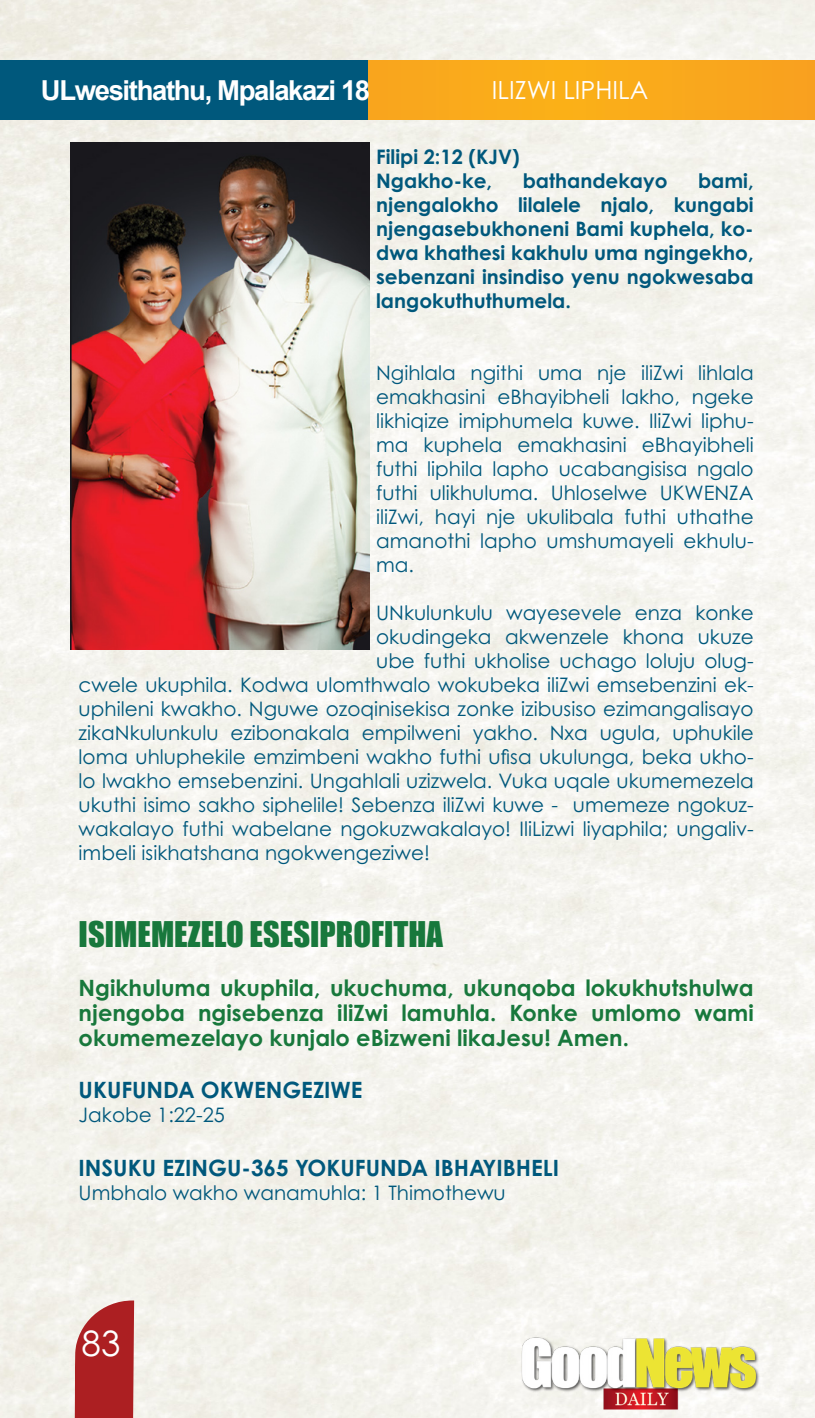
<style>
.page{position:relative;width:815px;height:1418px;background:#fff}
.page>*{position:absolute;margin:0;border:0;box-sizing:border-box;transform-origin:0 0}
.t1{font:35px "Century Gothic Pro";color:#fff}
.t2{font:32.5px "Impact";color:#18783c}
.t3{font:700 27.5px "Arial";letter-spacing:-.05em;color:#fff}
.t4{font:25px "Century Gothic Pro";color:#fff}
.t5{font:700 22.5px/25px "Century Gothic Pro";color:#18783c;text-align:justify}
.t6{font:700 22.5px "Century Gothic Pro";color:#00587c}
.t7{font:20px/24px "Century Gothic Pro";color:#00587c;text-align:justify}
.t8{font:700 20px/24px "Century Gothic Pro";color:#00587c;text-align:justify}
</style>
<div class="page">
<img style="left:0;top:0;width:815px;height:1417px">
<div style="left:139px;top:60px;width:676px;height:60px;background:#faa91c"></div>
<div style="left:0;top:60px;width:368px;height:60px;background:#00587c"></div>
<svg style="left:73px;top:1300px;width:61px;height:117px;background:#b53c3e"></svg>
<img style="left:516px;top:1335px;width:245px;height:76px">
<img style="left:71px;top:142px;width:299px;height:508px">
<p class="t3" style="left:41px;top:72px;width:331px">ULwesithathu, Mpalakazi 18</p>
<p class="t4" style="left:492px;top:75px;width:158px">ILIZWI LIPHILA</p>
<p class="t8" style="left:376px;top:144px;width:145px">Filipi 2:12 (KJV)</p>
<p class="t8" style="left:376px;top:168px;width:118px">Ngakho-ke,</p>
<p class="t8" style="left:523px;top:168px;width:146px">bathandekayo</p>
<p class="t8" style="left:376px;top:168px;width:379px;text-indent:322px">bami, njengalokho lilalele njalo, kungabi njengasebukhoneni Bami kuphela, ko&shy;dwa khathesi kakhulu uma ngingekho, sebenzani insindiso yenu ngokwesaba langokuthuthumela.</p>
<p class="t7" style="left:376px;top:360px;width:379px">Ngihlala ngithi uma nje iliZwi lihlala emakhasini eBhayibheli lakho, ngeke likhiqize imiphumela kuwe. IliZwi liphu&shy;ma kuphela emakhasini eBhayibheli futhi liphila lapho ucabangisisa ngalo futhi ulikhuluma. Uhloselwe UKWENZA iliZwi, hayi nje ukulibala futhi uthathe amanothi lapho umshumayeli ekhulu&shy;ma.</p>
<p class="t7" style="left:376px;top:600px;width:379px">UNkulunkulu wayesevele enza konke</p>
<p class="t7" style="left:376px;top:624px;width:379px">okudingeka akwenzele khona ukuze</p>
<p class="t7" style="left:376px;top:648px;width:379px">ube futhi ukholise uchago loluju olug-</p>
<p class="t7" style="left:79px;top:672px;width:676px">cwele ukuphila. Kodwa ulomthwalo wokubeka iliZwi emsebenzini ek-</p>
<p class="t7" style="left:79px;top:696px;width:676px">uphileni kwakho. Nguwe ozoqinisekisa zonke izibusiso ezimangalisayo</p>
<p class="t7" style="left:79px;top:720px;width:677px">zikaNkulunkulu ezibonakala empilweni yakho. Nxa ugula, uphukile</p>
<p class="t7" style="left:79px;top:744px;width:676px">loma uhluphekile emzimbeni wakho futhi ufisa ukulunga, beka ukho-</p>
<p class="t7" style="left:79px;top:768px;width:676px">lo lwakho emsebenzini. Ungahlali uzizwela. Vuka uqale ukumemezela</p>
<p class="t7" style="left:79px;top:792px;width:676px">ukuthi isimo sakho siphelile! Sebenza iliZwi kuwe - umemeze ngokuz-</p>
<p class="t7" style="left:79px;top:816px;width:676px">wakalayo futhi wabelane ngokuzwakalayo! IliLizwi liyaphila; ungaliv-</p>
<p class="t7" style="left:79px;top:840px;width:353px">imbeli isikhatshana ngokwengeziwe!</p>
<p class="t2" style="left:79px;top:909px;width:366px">ISIMEMEZELO ESESIPROFITHA</p>
<p class="t5" style="left:79px;top:975px;width:677px">Ngikhuluma ukuphila, ukuchuma, ukunqoba lokukhutshulwa njengoba ngisebenza iliZwi lamuhla. Konke umlomo wami okumemezelayo kunjalo eBizweni likaJesu! Amen.</p>
<p class="t6" style="left:79px;top:1075px;width:285px">UKUFUNDA OKWENGEZIWE</p>
<p class="t7" style="left:79px;top:1102px;width:148px">Jakobe 1:22-25</p>
<p class="t6" style="left:79px;top:1153px;width:482px">INSUKU EZINGU-365 YOKUFUNDA IBHAYIBHELI</p>
<p class="t7" style="left:79px;top:1180px;width:429px">Umbhalo wakho wanamuhla: 1 Thimothewu</p>
<h1 class="t1" style="left:82px;top:1322px;width:40px">83</h1>
</div>
